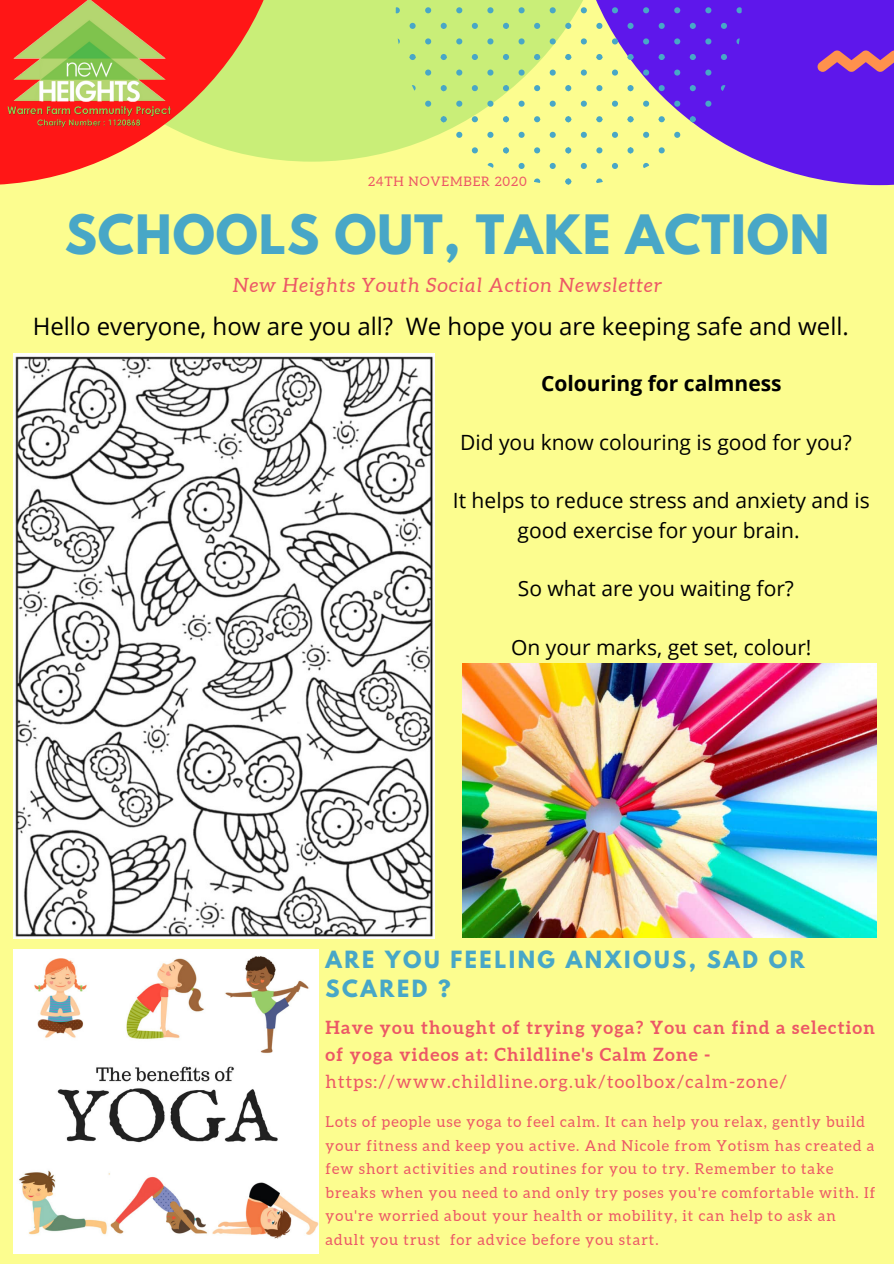
<style>
.page{position:relative;width:894px;height:1264px;background:#fff}
.page>*{position:absolute;margin:0;border:0;box-sizing:border-box;transform-origin:0 0}
.t1{font:700 48px "League Spartan";letter-spacing:.02em;color:#48a7c7}
.t2{font:24px "Open Sans";color:#000}
.t3{font:21px/29.2px "Open Sans";color:#000;text-align:center}
.t4{font:700 21px/29.2px "League Spartan";letter-spacing:.12em;color:#48a7c7}
.t5{font:700 21px "Open Sans";color:#000}
.t6{font:italic 19.65px "Aleo";letter-spacing:.07em;color:#ec5766}
.t7{font:700 18px/27px "Aleo";letter-spacing:.07em;color:#ec5766}
.t8{font:18px "Aleo";letter-spacing:.07em;color:#ec5766}
.t9{font:15px/23.4px "Aleo";letter-spacing:.07em;color:#ec5766}
.t10{font:13.05px "Aleo";letter-spacing:.07em;color:#ec5766}
</style>
<div class="page">
<div style="left:0;top:0;width:893px;height:1263px;background:#fcfd8f"></div>
<svg style="left:289px;top:0;width:281px;height:162px;fill:#c9ee78"></svg>
<svg style="left:570px;top:0;width:323px;height:185px;fill:#5e17eb"></svg>
<svg style="left:0;top:0;width:289px;height:185px"></svg>
<svg style="left:720px;top:23px;width:6px;height:6px"></svg>
<svg style="left:705px;top:38px;width:6px;height:6px"></svg>
<svg style="left:736px;top:38px;width:5px;height:6px"></svg>
<svg style="left:705px;top:7px;width:6px;height:6px"></svg>
<svg style="left:736px;top:7px;width:5px;height:6px"></svg>
<svg style="left:720px;top:85px;width:6px;height:6px"></svg>
<svg style="left:705px;top:101px;width:6px;height:6px"></svg>
<svg style="left:736px;top:101px;width:5px;height:6px"></svg>
<svg style="left:705px;top:70px;width:6px;height:6px"></svg>
<svg style="left:736px;top:70px;width:5px;height:6px"></svg>
<svg style="left:720px;top:54px;width:6px;height:6px"></svg>
<svg style="left:720px;top:147px;width:6px;height:6px"></svg>
<svg style="left:705px;top:163px;width:6px;height:6px"></svg>
<svg style="left:736px;top:163px;width:5px;height:6px"></svg>
<svg style="left:705px;top:132px;width:6px;height:6px"></svg>
<svg style="left:736px;top:132px;width:5px;height:6px"></svg>
<svg style="left:720px;top:116px;width:6px;height:6px"></svg>
<svg style="left:720px;top:178px;width:6px;height:6px"></svg>
<svg style="left:689px;top:23px;width:6px;height:6px"></svg>
<svg style="left:658px;top:23px;width:6px;height:6px"></svg>
<svg style="left:643px;top:38px;width:6px;height:6px"></svg>
<svg style="left:674px;top:38px;width:6px;height:6px"></svg>
<svg style="left:643px;top:7px;width:6px;height:6px"></svg>
<svg style="left:674px;top:7px;width:6px;height:6px"></svg>
<svg style="left:689px;top:85px;width:6px;height:6px"></svg>
<svg style="left:658px;top:85px;width:6px;height:6px"></svg>
<svg style="left:643px;top:101px;width:6px;height:6px"></svg>
<svg style="left:674px;top:101px;width:6px;height:6px"></svg>
<svg style="left:643px;top:70px;width:6px;height:6px"></svg>
<svg style="left:674px;top:70px;width:6px;height:6px"></svg>
<svg style="left:689px;top:54px;width:6px;height:6px"></svg>
<svg style="left:658px;top:54px;width:6px;height:6px"></svg>
<svg style="left:689px;top:147px;width:6px;height:6px"></svg>
<svg style="left:658px;top:147px;width:6px;height:6px"></svg>
<svg style="left:643px;top:163px;width:6px;height:6px"></svg>
<svg style="left:674px;top:163px;width:6px;height:6px"></svg>
<svg style="left:643px;top:132px;width:6px;height:6px"></svg>
<svg style="left:674px;top:132px;width:6px;height:6px"></svg>
<svg style="left:689px;top:116px;width:6px;height:6px"></svg>
<svg style="left:658px;top:116px;width:6px;height:6px"></svg>
<svg style="left:689px;top:178px;width:6px;height:6px"></svg>
<svg style="left:658px;top:178px;width:6px;height:6px"></svg>
<svg style="left:627px;top:23px;width:6px;height:6px"></svg>
<svg style="left:596px;top:23px;width:6px;height:6px"></svg>
<svg style="left:580px;top:38px;width:6px;height:6px"></svg>
<svg style="left:611px;top:38px;width:7px;height:6px"></svg>
<svg style="left:580px;top:7px;width:6px;height:6px"></svg>
<svg style="left:611px;top:7px;width:7px;height:6px"></svg>
<svg style="left:627px;top:85px;width:6px;height:6px"></svg>
<svg style="left:596px;top:85px;width:6px;height:6px"></svg>
<svg style="left:580px;top:101px;width:6px;height:6px"></svg>
<svg style="left:611px;top:101px;width:7px;height:6px"></svg>
<svg style="left:580px;top:70px;width:6px;height:6px"></svg>
<svg style="left:611px;top:70px;width:7px;height:6px"></svg>
<svg style="left:627px;top:54px;width:6px;height:6px"></svg>
<svg style="left:596px;top:54px;width:6px;height:6px"></svg>
<svg style="left:627px;top:147px;width:6px;height:6px"></svg>
<svg style="left:596px;top:147px;width:6px;height:6px"></svg>
<svg style="left:580px;top:163px;width:6px;height:6px"></svg>
<svg style="left:611px;top:163px;width:7px;height:6px"></svg>
<svg style="left:580px;top:132px;width:6px;height:6px"></svg>
<svg style="left:611px;top:132px;width:7px;height:6px"></svg>
<svg style="left:627px;top:116px;width:6px;height:6px"></svg>
<svg style="left:596px;top:116px;width:6px;height:6px"></svg>
<svg style="left:627px;top:178px;width:6px;height:6px"></svg>
<svg style="left:596px;top:178px;width:6px;height:6px"></svg>
<svg style="left:565px;top:23px;width:6px;height:6px"></svg>
<svg style="left:534px;top:23px;width:6px;height:6px"></svg>
<svg style="left:518px;top:38px;width:6px;height:6px"></svg>
<svg style="left:549px;top:38px;width:6px;height:6px"></svg>
<svg style="left:518px;top:7px;width:6px;height:6px"></svg>
<svg style="left:549px;top:7px;width:6px;height:6px"></svg>
<svg style="left:565px;top:85px;width:6px;height:6px"></svg>
<svg style="left:534px;top:85px;width:6px;height:6px"></svg>
<svg style="left:518px;top:101px;width:6px;height:6px"></svg>
<svg style="left:549px;top:101px;width:6px;height:6px"></svg>
<svg style="left:518px;top:70px;width:6px;height:6px"></svg>
<svg style="left:549px;top:70px;width:6px;height:6px"></svg>
<svg style="left:565px;top:54px;width:6px;height:6px"></svg>
<svg style="left:534px;top:54px;width:6px;height:6px"></svg>
<svg style="left:565px;top:147px;width:6px;height:6px"></svg>
<svg style="left:534px;top:147px;width:6px;height:6px"></svg>
<svg style="left:518px;top:163px;width:6px;height:6px"></svg>
<svg style="left:549px;top:163px;width:6px;height:6px"></svg>
<svg style="left:518px;top:132px;width:6px;height:6px"></svg>
<svg style="left:549px;top:132px;width:6px;height:6px"></svg>
<svg style="left:565px;top:116px;width:6px;height:6px"></svg>
<svg style="left:534px;top:116px;width:6px;height:6px"></svg>
<svg style="left:565px;top:178px;width:6px;height:6px"></svg>
<svg style="left:534px;top:178px;width:6px;height:5px"></svg>
<svg style="left:503px;top:23px;width:6px;height:6px"></svg>
<svg style="left:471px;top:23px;width:7px;height:6px"></svg>
<svg style="left:456px;top:38px;width:6px;height:6px"></svg>
<svg style="left:487px;top:38px;width:6px;height:6px"></svg>
<svg style="left:456px;top:7px;width:6px;height:6px"></svg>
<svg style="left:487px;top:7px;width:6px;height:6px"></svg>
<svg style="left:503px;top:85px;width:6px;height:6px"></svg>
<svg style="left:471px;top:85px;width:7px;height:6px"></svg>
<svg style="left:456px;top:101px;width:6px;height:6px"></svg>
<svg style="left:487px;top:101px;width:6px;height:6px"></svg>
<svg style="left:456px;top:70px;width:6px;height:6px"></svg>
<svg style="left:487px;top:70px;width:6px;height:6px"></svg>
<svg style="left:503px;top:54px;width:6px;height:6px"></svg>
<svg style="left:471px;top:54px;width:7px;height:6px"></svg>
<svg style="left:503px;top:147px;width:6px;height:6px"></svg>
<svg style="left:471px;top:147px;width:7px;height:6px"></svg>
<svg style="left:487px;top:163px;width:6px;height:5px"></svg>
<svg style="left:456px;top:132px;width:6px;height:6px"></svg>
<svg style="left:487px;top:132px;width:6px;height:6px"></svg>
<svg style="left:503px;top:116px;width:6px;height:6px"></svg>
<svg style="left:471px;top:116px;width:7px;height:6px"></svg>
<svg style="left:440px;top:23px;width:6px;height:6px"></svg>
<svg style="left:409px;top:23px;width:6px;height:6px"></svg>
<svg style="left:395px;top:38px;width:5px;height:6px"></svg>
<svg style="left:425px;top:38px;width:6px;height:6px"></svg>
<svg style="left:395px;top:7px;width:5px;height:6px"></svg>
<svg style="left:425px;top:7px;width:6px;height:6px"></svg>
<svg style="left:440px;top:85px;width:6px;height:6px"></svg>
<svg style="left:409px;top:85px;width:6px;height:6px"></svg>
<svg style="left:395px;top:101px;width:5px;height:6px"></svg>
<svg style="left:425px;top:101px;width:6px;height:6px"></svg>
<svg style="left:395px;top:70px;width:5px;height:6px"></svg>
<svg style="left:425px;top:70px;width:6px;height:6px"></svg>
<svg style="left:440px;top:54px;width:6px;height:6px"></svg>
<svg style="left:409px;top:54px;width:6px;height:6px"></svg>
<svg style="left:440px;top:147px;width:6px;height:6px"></svg>
<svg style="left:409px;top:147px;width:6px;height:6px"></svg>
<svg style="left:395px;top:132px;width:5px;height:6px"></svg>
<svg style="left:425px;top:132px;width:6px;height:6px"></svg>
<svg style="left:440px;top:116px;width:6px;height:6px"></svg>
<svg style="left:409px;top:116px;width:6px;height:6px"></svg>
<svg style="left:817px;top:51px;width:76px;height:21px;background:#bc5e8d"></svg>
<img style="left:3px;top:0;width:171px;height:154px">
<img style="left:14px;top:354px;width:420px;height:584px">
<img style="left:462px;top:663px;width:413px;height:275px">
<img style="left:14px;top:949px;width:304px;height:304px">
<p class="t10" style="left:368px;top:174px;width:160px">24TH NOVEMBER 2020</p>
<h1 class="t1" style="left:65px;top:211px;width:766px">SCHOOLS OUT, TAKE ACTION</h1>
<h3 class="t6" style="left:233px;top:274px;width:430px">New Heights Youth Social Action Newsletter</h3>
<h2 class="t2" style="left:33px;top:309px;width:817px">Hello everyone, how are you all? We hope you are keeping safe and well.</h2>
<h3 class="t5" style="left:541px;top:369px;width:242px">Colouring for calmness</h3>
<h3 class="t3" style="left:460px;top:427px;width:393px">Did you know colouring is good for you?</h3>
<h3 class="t3" style="left:453px;top:485px;width:418px">It helps to reduce stress and anxiety and is good exercise for your brain.</h3>
<h3 class="t3" style="left:517px;top:573px;width:277px">So what are you waiting for?</h3>
<h3 class="t3" style="left:511px;top:632px;width:302px">On your marks, get set, colour!</h3>
<h3 class="t4" style="left:325px;top:947px;width:481px">ARE YOU FEELING ANXIOUS, SAD OR<br>SCARED ?</h3>
<p class="t7" style="left:325px;top:1014px;width:550px">Have you thought of trying yoga? You can find a selection of yoga videos at: Childline's Calm Zone -</p>
<p class="t8" style="left:325px;top:1071px;width:463px">https://www.childline.org.uk/toolbox/calm-zone/</p>
<p class="t9" style="left:325px;top:1110px;width:551px">Lots of people use yoga to feel calm. It can help you relax, gently build your fitness and keep you active. And Nicole from Yotism has created a few short activities and routines for you to try. Remember to take breaks when you need to and only try poses you're comfortable with. If you're worried about your health or mobility, it can help to ask an adult you trust for advice before you start.</p>
</div>
